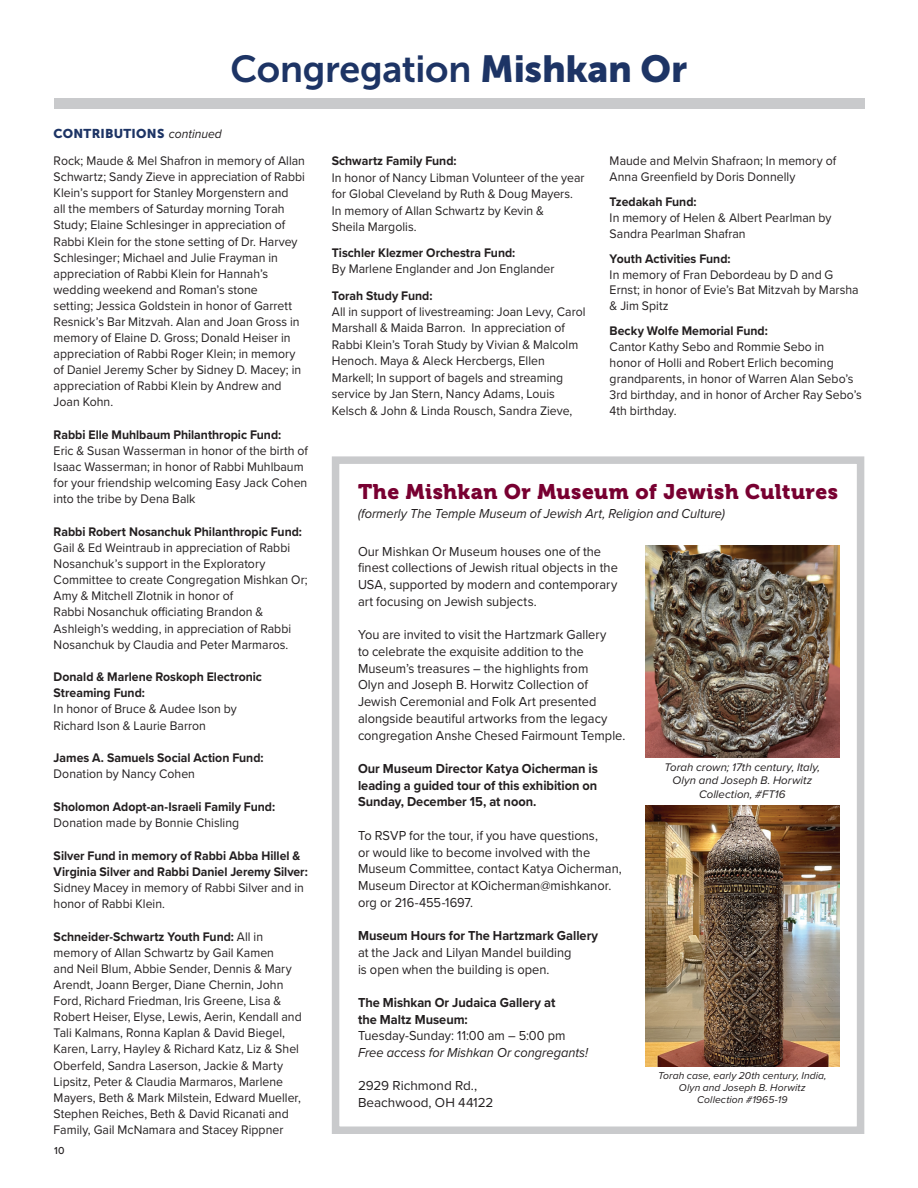
<style>
.page{position:relative;width:918px;height:1188px;background:#fff}
.page>*{position:absolute;margin:0;border:0;box-sizing:border-box;transform-origin:0 0}
.t1{font:37.5px "Museo Sans 700";letter-spacing:-.01em;color:#1d3465}
.t2{font:21px "Museo 900";letter-spacing:.025em;color:#780031}
.t3{font:13.5px/16.6px "Proxima Nova";color:#231f20;scale:.95 1}
.t4{font:700 13.5px/16.6px "Proxima Nova";color:#231f20;text-align:justify;scale:.95 1}
.t5{font:italic 13.5px "Proxima Nova";color:#231f20;scale:.95 1}
.t6{font:13.5px/16.6px "Proxima Nova";color:#231f20}
.t7{font:12.9px/16px "Proxima Nova";letter-spacing:.005em;color:#231f20;scale:.95 1}
.t8{font:700 12.9px/16px "Proxima Nova";color:#231f20;scale:.95 1}
.t9{font:12.75px "Museo Sans 900";letter-spacing:.015em;color:#1d3465}
.t10{font:italic 11.4px/13.5px "Proxima Nova";letter-spacing:.005em;color:#231f20;text-align:center}
.t11{font:500 10.5px "Proxima Nova";color:#231f20}
.t12{font:italic 10.35px/12.1px "Proxima Nova";letter-spacing:.01em;color:#231f20;text-align:center}
.s1{font-family:"Museo Sans 900"}
.s2{font-family:"Proxima Nova";font-style:italic;color:#231f20}
.s3{font-weight:700}
.s4{font-size:10.2px}
</style>
<div class="page">
<div style="left:54px;top:98px;width:810px;height:10px;background:#c9cacc"></div>
<div style="left:332px;top:456px;width:532px;height:678px;border:8px solid #c9cacc"></div>
<img style="left:645px;top:545px;width:195px;height:213px">
<img style="left:645px;top:806px;width:195px;height:261px">
<h1 class="t1" style="left:231px;top:48px;width:458px">Congregation <span class="s1">Mishkan Or</span></h1>
<p class="t9" style="left:54px;top:126px;width:170px">CONTRIBUTIONS <span class="s2">continued</span></p>
<p class="t7" style="left:54px;top:152px;width:266px">Rock; Maude &amp; Mel Shafron in memory of Allan Schwartz; Sandy Zieve in appreciation of Rabbi Klein’s support for Stanley Morgenstern and<br>all the members of Saturday morning Torah Study; Elaine Schlesinger in appreciation of Rabbi Klein for the stone setting of Dr. Harvey Schlesinger; Michael and Julie Frayman in appreciation of Rabbi Klein for Hannah’s wedding weekend and Roman’s stone<br>setting; Jessica Goldstein in honor of Garrett Resnick’s Bar Mitzvah. Alan and Joan Gross in memory of Elaine D. Gross; Donald Heiser in appreciation of Rabbi Roger Klein; in memory of Daniel Jeremy Scher by Sidney D. Macey; in appreciation of Rabbi Klein by Andrew and Joan Kohn.</p>
<p class="t8" style="left:54px;top:426px;width:241px">Rabbi Elle Muhlbaum Philanthropic Fund:</p>
<p class="t7" style="left:54px;top:442px;width:269px">Eric &amp; Susan Wasserman in honor of the birth of Isaac Wasserman; in honor of Rabbi Muhlbaum for your friendship welcoming Easy Jack Cohen into the tribe by Dena Balk</p>
<p class="t8" style="left:54px;top:523px;width:263px">Rabbi Robert Nosanchuk Philanthropic Fund:</p>
<p class="t7" style="left:54px;top:539px;width:269px">Gail &amp; Ed Weintraub in appreciation of Rabbi Nosanchuk’s support in the Exploratory Committee to create Congregation Mishkan Or; Amy &amp; Mitchell Zlotnik in honor of<br>Rabbi Nosanchuk officiating Brandon &amp; Ashleigh’s wedding, in appreciation of Rabbi Nosanchuk by Claudia and Peter Marmaros.</p>
<p class="t8" style="left:54px;top:669px;width:221px">Donald &amp; Marlene Roskoph Electronic<br>Streaming Fund:</p>
<p class="t7" style="left:54px;top:701px;width:194px">In honor of Bruce &amp; Audee Ison by<br>Richard Ison &amp; Laurie Barron</p>
<p class="t8" style="left:54px;top:750px;width:222px">James A. Samuels Social Action Fund:</p>
<p class="t7" style="left:54px;top:765px;width:150px">Donation by Nancy Cohen</p>
<p class="t8" style="left:54px;top:799px;width:235px">Sholomon Adopt-an-Israeli Family Fund:</p>
<p class="t7" style="left:54px;top:814px;width:197px">Donation made by Bonnie Chisling</p>
<p class="t8" style="left:54px;top:847px;width:269px">Silver Fund in memory of Rabbi Abba Hillel &amp;<br>Virginia Silver and Rabbi Daniel Jeremy Silver:</p>
<p class="t7" style="left:54px;top:879px;width:265px">Sidney Macey in memory of Rabbi Silver and in honor of Rabbi Klein.</p>
<p class="t7" style="left:54px;top:928px;width:263px"><span class="s3">Schneider-Schwartz Youth Fund:</span> All in memory of Allan Schwartz by Gail Kamen<br>and Neil Blum, Abbie Sender, Dennis &amp; Mary Arendt, Joann Berger, Diane Chernin, John Ford, Richard Friedman, Iris Greene, Lisa &amp; Robert Heiser, Elyse, Lewis, Aerin, Kendall and Tali Kalmans, Ronna Kaplan &amp; David Biegel, Karen, Larry, Hayley &amp; Richard Katz, Liz &amp; Shel Oberfeld, Sandra Laserson, Jackie &amp; Marty Lipsitz, Peter &amp; Claudia Marmaros, Marlene Mayers, Beth &amp; Mark Milstein, Edward Mueller, Stephen Reiches, Beth &amp; David Ricanati and Family, Gail McNamara and Stacey Rippner</p>
<p class="t11" style="left:54px;top:1143px;width:12px">10</p>
<p class="t8" style="left:332px;top:153px;width:133px">Schwartz Family Fund:</p>
<p class="t7" style="left:332px;top:169px;width:268px;line-height:16.5px">In honor of Nancy Libman Volunteer of the year for Global Cleveland by Ruth &amp; Doug Mayers.<br>In memory of Allan Schwartz by Kevin &amp;<br>Sheila Margolis.</p>
<p class="t8" style="left:332px;top:244px;width:195px">Tischler Klezmer Orchestra Fund:</p>
<p class="t7" style="left:332px;top:261px;width:236px">By Marlene Englander and Jon Englander</p>
<p class="t8" style="left:332px;top:287px;width:107px">Torah Study Fund:</p>
<p class="t7" style="left:332px;top:303px;width:269px;line-height:16.5px">All in support of livestreaming: Joan Levy, Carol Marshall &amp; Maida Barron. In appreciation of Rabbi Klein’s Torah Study by Vivian &amp; Malcolm Henoch. Maya &amp; Aleck Hercbergs, Ellen Markell; In support of bagels and streaming service by Jan Stern, Nancy Adams, Louis Kelsch &amp; John &amp; Linda Rousch, Sandra Zieve,</p>
<p class="t7" style="left:610px;top:152px;width:240px">Maude and Melvin Shafraon; In memory of<br>Anna Greenfield by Doris Donnelly</p>
<p class="t8" style="left:610px;top:193px;width:93px">Tzedakah Fund:</p>
<p class="t7" style="left:610px;top:209px;width:235px">In memory of Helen &amp; Albert Pearlman by<br>Sandra Pearlman Shafran</p>
<p class="t8" style="left:610px;top:250px;width:129px">Youth Activities Fund:</p>
<p class="t7" style="left:610px;top:266px;width:264px">In memory of Fran Debordeau by D and G<br>Ernst; in honor of Evie’s Bat Mitzvah by Marsha &amp; Jim Spitz</p>
<p class="t8" style="left:610px;top:323px;width:168px">Becky Wolfe Memorial Fund:</p>
<p class="t7" style="left:610px;top:338px;width:267px">Cantor Kathy Sebo and Rommie Sebo in<br>honor of Holli and Robert Erlich becoming grandparents, in honor of Warren Alan Sebo’s 3rd birthday, and in honor of Archer Ray Sebo’s 4th birthday.</p>
<h2 class="t2" style="left:358px;top:480px;width:482px">The Mishkan Or Museum of Jewish Cultures</h2>
<p class="t5" style="left:358px;top:504px;width:388px">(formerly The Temple Museum of Jewish Art, Religion and Culture)</p>
<p class="t3" style="left:358px;top:542px;width:275px">Our Mishkan Or Museum houses one of the finest collections of Jewish ritual objects in the USA, supported by modern and contemporary art focusing on Jewish subjects.</p>
<p class="t3" style="left:358px;top:626px;width:283px">You are invited to visit the Hartzmark Gallery<br>to celebrate the exquisite addition to the Museum’s treasures – the highlights from<br>Olyn and Joseph B. Horwitz Collection of Jewish Ceremonial and Folk Art presented alongside beautiful artworks from the legacy congregation Anshe Chesed Fairmount Temple.</p>
<p class="t4" style="left:358px;top:760px;width:254px">Our Museum Director Katya Oicherman is leading a guided tour of this exhibition on Sunday, December 15, at noon.</p>
<p class="t3" style="left:358px;top:826px;width:279px">To RSVP for the tour, if you have questions,<br>or would like to become involved with the Museum Committee, contact Katya Oicherman, Museum Director at KOicherman@mishkanor. org or 216-455-1697.</p>
<p class="t4" style="left:358px;top:927px;width:254px">Museum Hours for The Hartzmark Gallery</p>
<p class="t3" style="left:358px;top:943px;width:226px">at the Jack and Lilyan Mandel building is open when the building is open.</p>
<p class="t4" style="left:358px;top:994px;width:209px">The Mishkan Or Judaica Gallery at the Maltz Museum:</p>
<p class="t3" style="left:358px;top:1027px;width:220px">Tuesday-Sunday: 11:00 am – 5:00 pm</p>
<p class="t5" style="left:358px;top:1043px;width:244px">Free access for Mishkan Or congregants!</p>
<p class="t6" style="left:358px;top:1077px;width:137px">2929 Richmond Rd.,<br>Beachwood, OH 44122</p>
<p class="t10" style="left:665px;top:760px;width:157px">Torah crown; 17th century, Italy,<br>Olyn and Joseph B. Horwitz<br>Collection, #FT16</p>
<p class="t12" style="left:658px;top:1069px;width:170px">Torah case, early 20th century, India,<br>Olyn and Joseph B. Horwitz<br>Collection #1965-<span class="s4">19</span></p>
</div>
